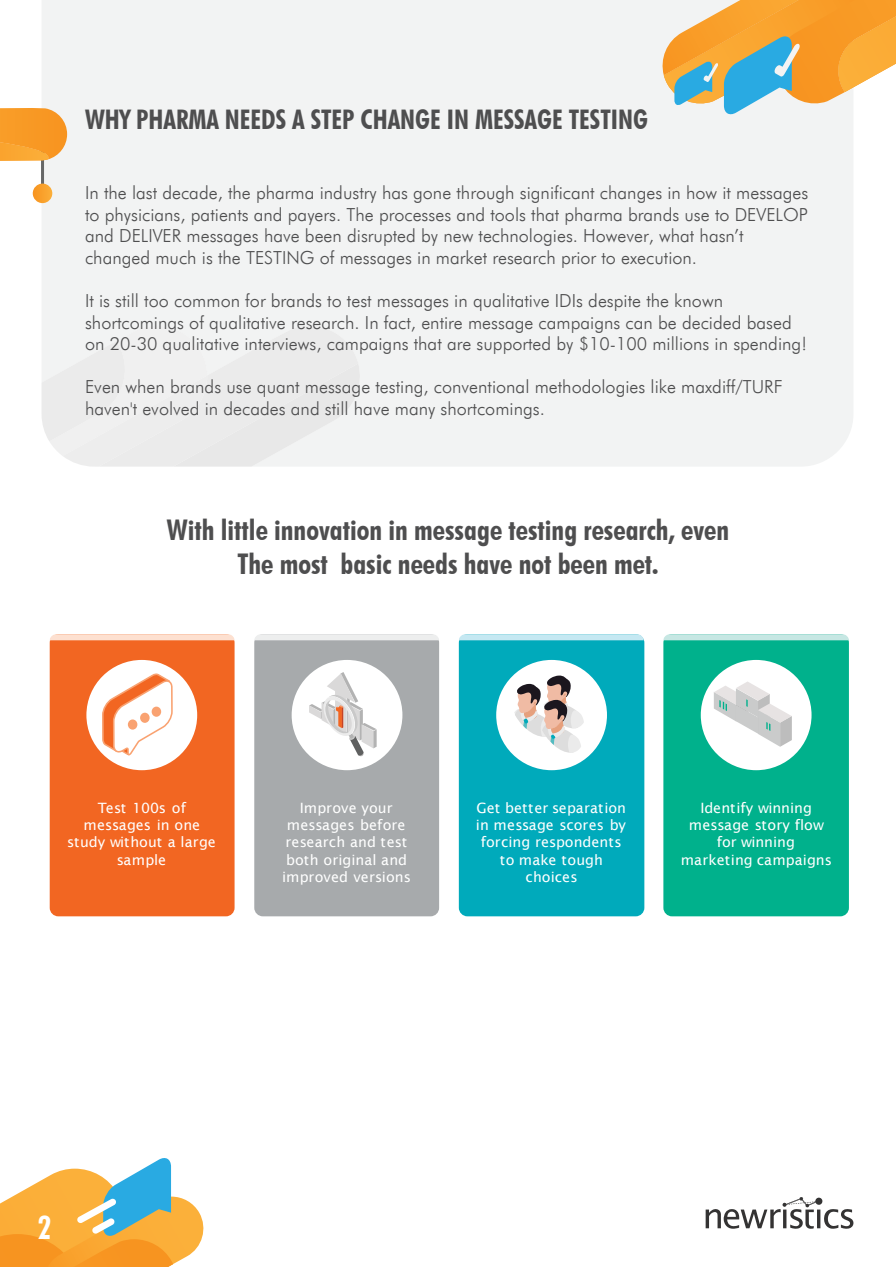
<style>
.page{position:relative;width:896px;height:1267px;background:#fff}
.page>*{position:absolute;margin:0;border:0;box-sizing:border-box;transform-origin:0 0}
.t1{font:700 condensed 32.1px "Futura BT";color:#fff}
.t2{font:700 condensed 28.5px/34.2px "Futura BT";color:#4e4e4f;text-align:center}
.t3{font:700 condensed 27px "Futura BT";color:#4e4e4f}
.t4{font:300 18px/21.6px "Futura BT";color:#4e4e4f}
.t5{font:14.25px/17.2px "Lucida Sans";letter-spacing:.005em;color:#fff;text-align:center}
</style>
<div class="page">
<div style="left:42px;top:0;width:811px;height:466px;background:#f2f3f3"></div>
<div style="left:42px;top:326px;width:318px;height:141px;background:#ebebeb"></div>
<svg style="left:705px;top:1197px;width:148px;height:32px"></svg>
<svg style="left:659px;top:0;width:237px;height:115px"></svg>
<hr style="left:41px;top:135px;width:3px;height:58px;background:#666767">
<div style="left:33px;top:184px;width:19px;height:19px;background:#f9a12c;border-radius:10px"></div>
<svg style="left:0;top:108px;width:67px;height:53px;background:#f7a339"></svg>
<svg style="left:0;top:1158px;width:204px;height:109px"></svg>
<div style="left:254px;top:634px;width:185px;height:282px;background:#a7aaac;border-radius:9px"></div>
<div style="left:459px;top:634px;width:185px;height:282px;background:#0ab;border-radius:9px"></div>
<div style="left:663px;top:634px;width:186px;height:282px;background:#00b18c;border-radius:9px"></div>
<div style="left:50px;top:634px;width:184px;height:282px;background:#f26622;border-radius:9px"></div>
<div style="left:292px;top:660px;width:110px;height:110px;background:#fff;border-radius:50%"></div>
<div style="left:496px;top:660px;width:111px;height:110px;background:#fff;border-radius:50%"></div>
<div style="left:700px;top:660px;width:111px;height:110px;background:#fff;border-radius:50%"></div>
<div style="left:86px;top:660px;width:111px;height:110px;background:#fff;border-radius:50%"></div>
<svg style="left:50px;top:634px;width:184px;height:6px"></svg>
<svg style="left:254px;top:634px;width:185px;height:6px"></svg>
<svg style="left:459px;top:634px;width:184px;height:6px"></svg>
<svg style="left:663px;top:634px;width:186px;height:6px"></svg>
<svg style="left:102px;top:673px;width:71px;height:83px"></svg>
<div style="left:128px;top:719px;width:9px;height:11px;background:#f9a271;border-radius:50%"></div>
<div style="left:140px;top:713px;width:10px;height:10px;background:#f9a271;border-radius:50%"></div>
<div style="left:152px;top:707px;width:9px;height:10px;background:#f9a271;border-radius:50%"></div>
<svg style="left:309px;top:672px;width:67px;height:85px"></svg>
<svg style="left:714px;top:681px;width:78px;height:66px"></svg>
<svg style="left:514px;top:675px;width:70px;height:78px"></svg>
<h3 class="t3" style="left:85px;top:103px;width:564px">WHY PHARMA NEEDS A STEP CHANGE IN MESSAGE TESTING</h3>
<p class="t4" style="left:85px;top:182px;width:725px">In the last decade, the pharma industry has gone through significant changes in how it messages to physicians, patients and payers. The processes and tools that pharma brands use to DEVELOP and DELIVER messages have been disrupted by new technologies. However, what hasn’t changed much is the TESTING of messages in market research prior to execution.</p>
<p class="t4" style="left:85px;top:290px;width:723px">It is still too common for brands to test messages in qualitative IDIs despite the known shortcomings of qualitative research. In fact, entire message campaigns can be decided based on 20-30 qualitative interviews, campaigns that are supported by $10-100 millions in spending!</p>
<p class="t4" style="left:85px;top:376px;width:699px">Even when brands use quant message testing, conventional methodologies like maxdiff/TURF haven't evolved in decades and still have many shortcomings.</p>
<h2 class="t2" style="left:167px;top:512px;width:563px">With little innovation in message testing research, even<br>The most basic needs have not been met.</h2>
<p class="t5" style="left:67px;top:799px;width:150px">Test 100s of messages in one study without a large sample</p>
<p class="t5" style="left:282px;top:799px;width:130px">Improve your messages before research and test both original and improved versions</p>
<p class="t5" style="left:476px;top:799px;width:152px">Get better separation in message scores by forcing respondents to make tough choices</p>
<p class="t5" style="left:680px;top:799px;width:153px">Identify winning message story flow for winning marketing campaigns</p>
<h1 class="t1" style="left:37px;top:1208px;width:16px">2</h1>
</div>
